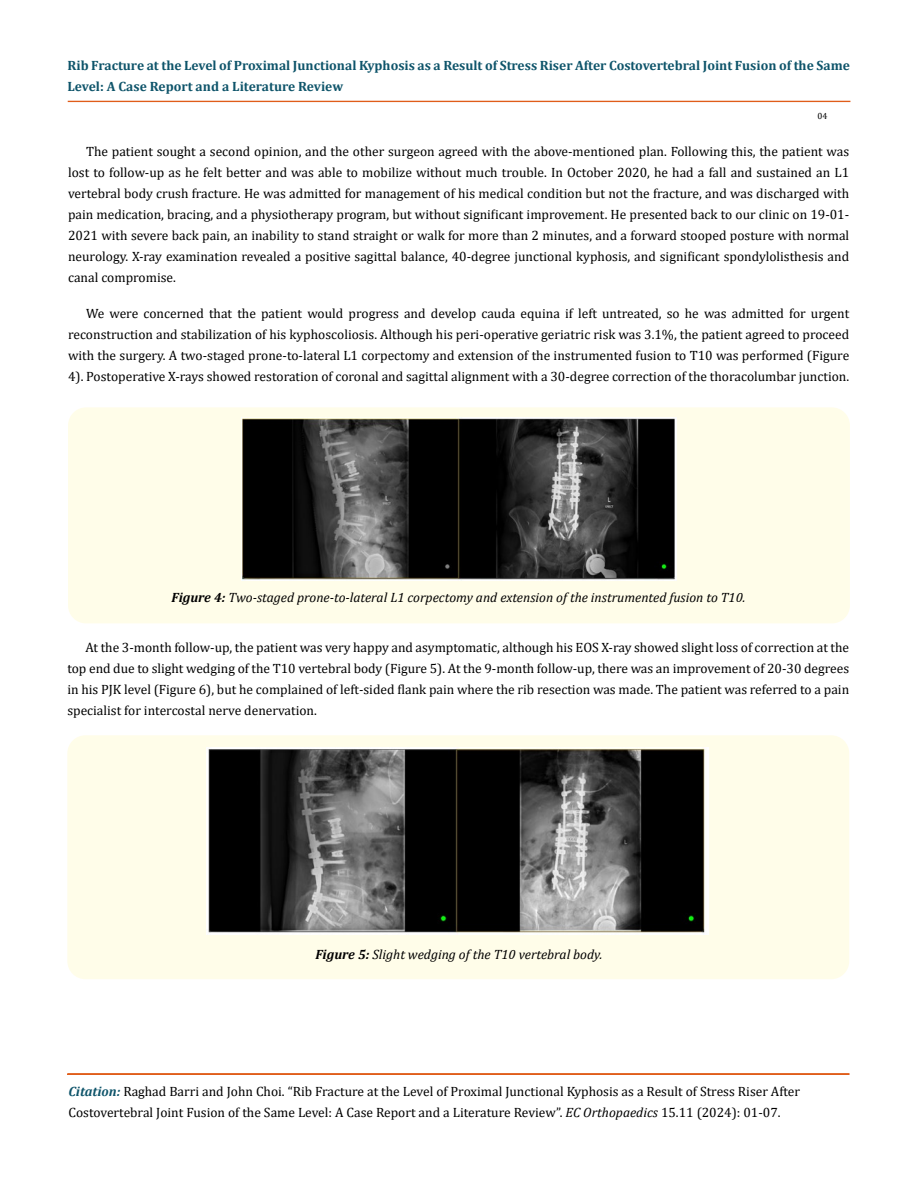
<style>
.page{position:relative;width:917px;height:1188px;background:#fff}
.page>*{position:absolute;margin:0;border:0;box-sizing:border-box;transform-origin:0 0}
.t1{font:13.5px/21px "Cambria";color:#000;text-align:justify}
.t2{font:700 13.5px/21px "Cambria";color:#0e546a}
.t3{font:italic 13.5px "Cambria";color:#000}
.t4{font:9px "Cambria";color:#000}
.s1{font-weight:700}
.s2{font-weight:700;font-style:italic;color:#0e546a}
.s3{font-style:italic}
</style>
<div class="page">
<div style="left:68px;top:101px;width:782px;height:1px;border:1px solid #e05d1a"></div>
<div style="left:67px;top:1074px;width:782px;height:1px;border:1px solid #e05d1a"></div>
<div style="left:68px;top:407px;width:781px;height:216px;background:#fffde9;border-radius:18px"></div>
<img style="left:241px;top:417px;width:435px;height:163px">
<div style="left:67px;top:735px;width:782px;height:244px;background:#fffde9;border-radius:18px"></div>
<img style="left:207px;top:748px;width:502px;height:187px">
<p class="t2" style="left:68px;top:54px;width:783px">Rib Fracture at the Level of Proximal Junctional Kyphosis as a Result of Stress Riser After Costovertebral Joint Fusion of the Same<br>Level: A Case Report and a Literature Review</p>
<p class="t4" style="left:817px;top:110px;width:11px">04</p>
<p class="t1" style="left:68px;top:141px;width:782px;text-indent:18px">The patient sought a second opinion, and the other surgeon agreed with the above-mentioned plan. Following this, the patient was lost to follow-up as he felt better and was able to mobilize without much trouble. In October 2020, he had a fall and sustained an L1 vertebral body crush fracture. He was admitted for management of his medical condition but not the fracture, and was discharged with pain medication, bracing, and a physiotherapy program, but without significant improvement. He presented back to our clinic on 19-01- 2021 with severe back pain, an inability to stand straight or walk for more than 2 minutes, and a forward stooped posture with normal neurology. X-ray examination revealed a positive sagittal balance, 40-degree junctional kyphosis, and significant spondylolisthesis and canal compromise.</p>
<p class="t1" style="left:68px;top:303px;width:782px;text-indent:18px">We were concerned that the patient would progress and develop cauda equina if left untreated, so he was admitted for urgent reconstruction and stabilization of his kyphoscoliosis. Although his peri-operative geriatric risk was 3.1%, the patient agreed to proceed with the surgery. A two-staged prone-to-lateral L1 corpectomy and extension of the instrumented fusion to T10 was performed (Figure 4). Postoperative X-rays showed restoration of coronal and sagittal alignment with a 30-degree correction of the thoracolumbar junction.</p>
<p class="t3" style="left:171px;top:588px;width:575px"><span class="s1">Figure 4:</span> Two-staged prone-to-lateral L1 corpectomy and extension of the instrumented fusion to T10.</p>
<p class="t1" style="left:67px;top:637px;width:783px;text-indent:18px">At the 3-month follow-up, the patient was very happy and asymptomatic, although his EOS X-ray showed slight loss of correction at the top end due to slight wedging of the T10 vertebral body (Figure 5). At the 9-month follow-up, there was an improvement of 20-30 degrees in his PJK level (Figure 6), but he complained of left-sided flank pain where the rib resection was made. The patient was referred to a pain specialist for intercostal nerve denervation.</p>
<p class="t3" style="left:315px;top:944px;width:288px"><span class="s1">Figure 5:</span> Slight wedging of the T10 vertebral body.</p>
<p class="t1" style="left:68px;top:1081px;width:733px"><span class="s2">Citation:</span> Raghad Barri and John Choi. “Rib Fracture at the Level of Proximal Junctional Kyphosis as a Result of Stress Riser After<br>Costovertebral Joint Fusion of the Same Level: A Case Report and a Literature Review”. <span class="s3">EC Orthopaedics</span> 15.11 (2024): 01-07.</p>
</div>
